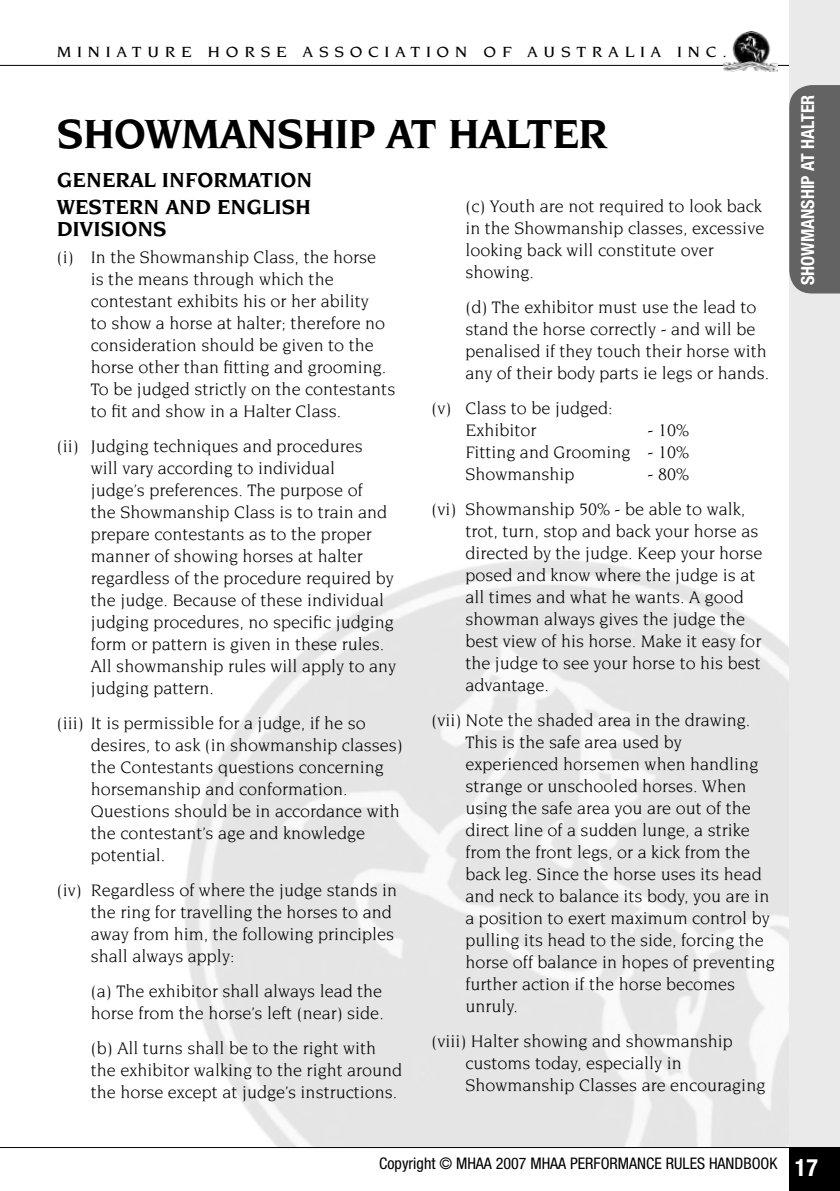
<style>
.page{position:relative;width:840px;height:1191px;background:#fff}
.page>*{position:absolute;margin:0;border:0;box-sizing:border-box;transform-origin:0 0}
.t1{font:700 44px "Novarese";letter-spacing:-.015em;color:#000}
.t2{font:700 condensed 24px "Helvetica Neue";color:#fff}
.t3{font:700 22px/22px "Novarese";color:#000}
.t4{font:18px/22px "Novarese";color:#000}
.t5{font:700 condensed 18px "Helvetica Neue";color:#fff}
.t6{font:condensed 16px "Helvetica Neue";color:#000}
.t7{font:500 16px "Novarese";letter-spacing:.32em;color:#000;scale:1.1 1}
</style>
<div class="page">
<hr style="left:0;top:65px;width:839px;height:1px;background:#000">
<div style="left:788px;top:0;width:51px;height:1191px;background:#eaeaea"></div>
<div style="left:788px;top:85px;width:51px;height:208px;background:#636363"></div>
<hr style="left:0;top:1147px;width:839px;height:1px;background:#000">
<img style="left:723px;top:31px;width:54px;height:40px">
<div style="left:788px;top:1147px;width:51px;height:44px;background:#000"></div>
<p class="t7" style="left:57px;top:43px;width:610px">MINIATURE HORSE ASSOCIATION OF AUSTRALIA INC.</p>
<h1 class="t1" style="left:57px;top:109px;width:552px">SHOWMANSHIP AT HALTER</h1>
<p class="t3" style="left:57px;top:168px;width:257px">GENERAL INFORMATION</p>
<p class="t4" style="left:465px;top:195px;width:300px">(c) Youth are not required to look back in the Showmanship classes, excessive looking back will constitute over showing.</p>
<p class="t4" style="left:465px;top:296px;width:305px">(d) The exhibitor must use the lead to stand the horse correctly - and will be penalised if they touch their horse with any of their body parts ie legs or hands.</p>
<p class="t4" style="left:465px;top:397px;width:149px;text-indent:-34px">(v) Class to be judged:<br>Exhibitor</p>
<p class="t3" style="left:57px;top:196px;width:256px">WESTERN AND ENGLISH<br>DIVISIONS</p>
<p class="t4" style="left:91px;top:246px;width:306px;text-indent:-34px">(i) In the Showmanship Class, the horse<br>is the means through which the contestant exhibits his or her ability<br>to show a horse at halter; therefore no consideration should be given to the horse other than fitting and grooming.<br>To be judged strictly on the contestants to fit and show in a Halter Class.</p>
<p class="t4" style="left:91px;top:435px;width:307px;text-indent:-34px">(ii) Judging techniques and procedures<br>will vary according to individual<br>judge’s preferences. The purpose of<br>the Showmanship Class is to train and prepare contestants as to the proper manner of showing horses at halter regardless of the procedure required by the judge. Because of these individual judging procedures, no specific judging form or pattern is given in these rules.<br>All showmanship rules will apply to any judging pattern.</p>
<p class="t4" style="left:91px;top:712px;width:313px;text-indent:-34px">(iii) It is permissible for a judge, if he so desires, to ask (in showmanship classes) the Contestants questions concerning horsemanship and conformation.<br>Questions should be in accordance with the contestant’s age and knowledge potential.</p>
<p class="t4" style="left:91px;top:879px;width:308px;text-indent:-34px">(iv) Regardless of where the judge stands in the ring for travelling the horses to and away from him, the following principles shall always apply:</p>
<p class="t4" style="left:91px;top:980px;width:294px">(a) The exhibitor shall always lead the horse from the horse’s left (near) side.</p>
<p class="t4" style="left:91px;top:1037px;width:313px">(b) All turns shall be to the right with the exhibitor walking to the right around the horse except at judge’s instructions.</p>
<p class="t4" style="left:465px;top:419px;width:225px;text-align:justify;text-indent:182px">- 10% Fitting and Grooming - 10% Showmanship</p>
<p class="t4" style="left:431px;top:456px;width:315px;line-height:35px;text-indent:216px">- 80%<br>(vi) Showmanship 50% - be able to walk,</p>
<p class="t4" style="left:465px;top:520px;width:298px">trot, turn, stop and back your horse as directed by the judge. Keep your horse posed and know where the judge is at all times and what he wants. A good showman always gives the judge the best view of his horse. Make it easy for the judge to see your horse to his best advantage.</p>
<p class="t4" style="left:465px;top:709px;width:311px;text-indent:-34px">(vii) Note the shaded area in the drawing.<br>This is the safe area used by experienced horsemen when handling strange or unschooled horses. When using the safe area you are out of the direct line of a sudden lunge, a strike from the front legs, or a kick from the back leg. Since the horse uses its head and neck to balance its body, you are in a position to exert maximum control by pulling its head to the side, forcing the horse off balance in hopes of preventing further action if the horse becomes unruly.</p>
<p class="t4" style="left:465px;top:1030px;width:301px;text-indent:-34px">(viii) Halter showing and showmanship customs today, especially in<br>Showmanship Classes are encouraging</p>
<p class="t5" style="left:796px;top:285px;width:192px;rotate:-90deg">SHOWMANSHIP AT HALTER</p>
<p class="t6" style="left:379px;top:1153px;width:399px">Copyright © MHAA 2007 MHAA PERFORMANCE RULES HANDBOOK</p>
<h2 class="t2" style="left:794px;top:1153px;width:25px">17</h2>
</div>
